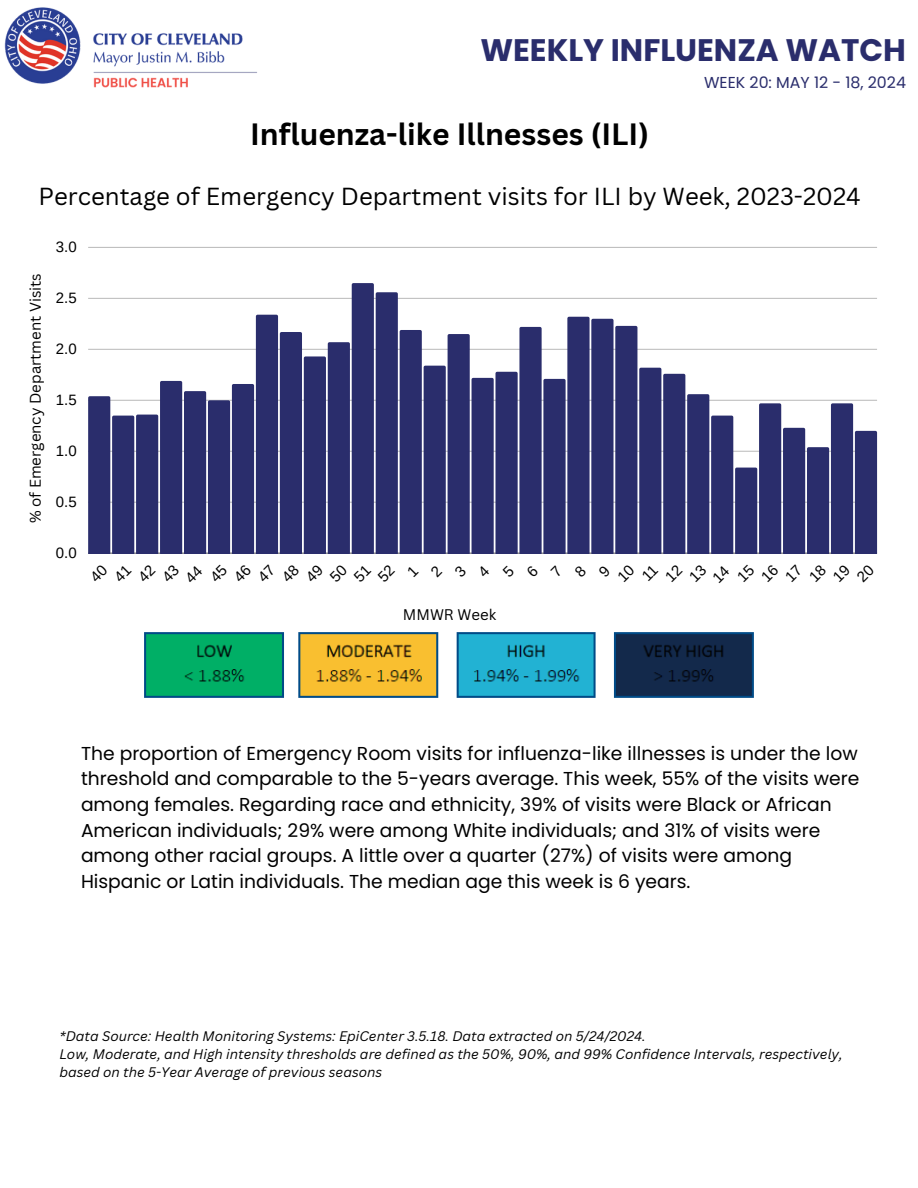
<style>
.page{position:relative;width:918px;height:1188px;background:#fff}
.page>*{position:absolute;margin:0;border:0;box-sizing:border-box;transform-origin:0 0}
.t1{font:700 31.2px "Poppins";color:#2a2d6c}
.t2{font:700 30px "Canva Sans";color:#000}
.t3{font:24px "Canva Sans";color:#000}
.t4{font:18.75px/25.8px "Poppins";color:#000}
.t5{font:15.9px "Poppins";color:#2a2d6c}
.t6{font:15px "Canva Sans";color:#000}
.t7{font:15px/16.8px "Arimo";color:#000}
.t8{font:italic 13.5px/18px "Canva Sans";color:#000}
</style>
<div class="page">
<hr style="left:88px;top:553px;width:789px;height:1px;background:#000;opacity:.6">
<hr style="left:88px;top:247px;width:789px;height:1px;background:#c0c0c0">
<svg style="left:88px;top:283px;width:789px;height:270px"></svg>
<img style="left:144px;top:632px;width:610px;height:66px">
<img style="left:4px;top:7px;width:253px;height:81px">
<p class="t1" style="left:480px;top:28px;width:427px">WEEKLY INFLUENZA WATCH</p>
<p class="t5" style="left:704px;top:71px;width:203px">WEEK 20: MAY 12 - 18, 2024</p>
<h1 class="t2" style="left:250px;top:113px;width:401px">Influenza-like Illnesses (ILI)</h1>
<h4 class="t3" style="left:38px;top:179px;width:824px">Percentage of Emergency Department visits for ILI by Week, 2023-2024</h4>
<p class="t6" style="left:25px;top:523px;width:252px;rotate:-90deg">% of Emergency Department Visits</p>
<p class="t7" style="left:56px;top:239px;width:22px">3.0</p>
<p class="t7" style="left:56px;top:290px;width:22px">2.5</p>
<p class="t7" style="left:56px;top:341px;width:22px">2.0</p>
<p class="t7" style="left:56px;top:392px;width:22px">1.5</p>
<p class="t7" style="left:56px;top:443px;width:22px">1.0</p>
<p class="t7" style="left:56px;top:494px;width:22px">0.5</p>
<p class="t7" style="left:56px;top:545px;width:22px">0.0</p>
<p class="t7" style="left:170px;top:562px;width:18px;text-indent:-16px;rotate:-45deg">43<br>44</p>
<p class="t7" style="left:697px;top:562px;width:18px;text-indent:-16px;rotate:-45deg">13<br>14</p>
<p class="t6" style="left:403px;top:604px;width:95px">MMWR Week</p>
<h3 class="t4" style="left:81px;top:740px;width:780px">The proportion of Emergency Room visits for influenza-like illnesses is under the low threshold and comparable to the 5-years average. This week, 55% of the visits were among females. Regarding race and ethnicity, 39% of visits were Black or African American individuals; 29% were among White individuals; and 31% of visits were among other racial groups. A little over a quarter (27%) of visits were among Hispanic or Latin individuals. The median age this week is 6 years.</h3>
<h2 class="t8" style="left:59px;top:1027px;width:588px">*Data Source: Health Monitoring Systems: EpiCenter 3.5.18. Data extracted on 5/24/2024.</h2>
<p class="t8" style="left:59px;top:1045px;width:785px">Low, Moderate, and High intensity thresholds are defined as the 50%, 90%, and 99% Confidence Intervals, respectively, based on the 5-Year Average of previous seasons</p>
</div>
